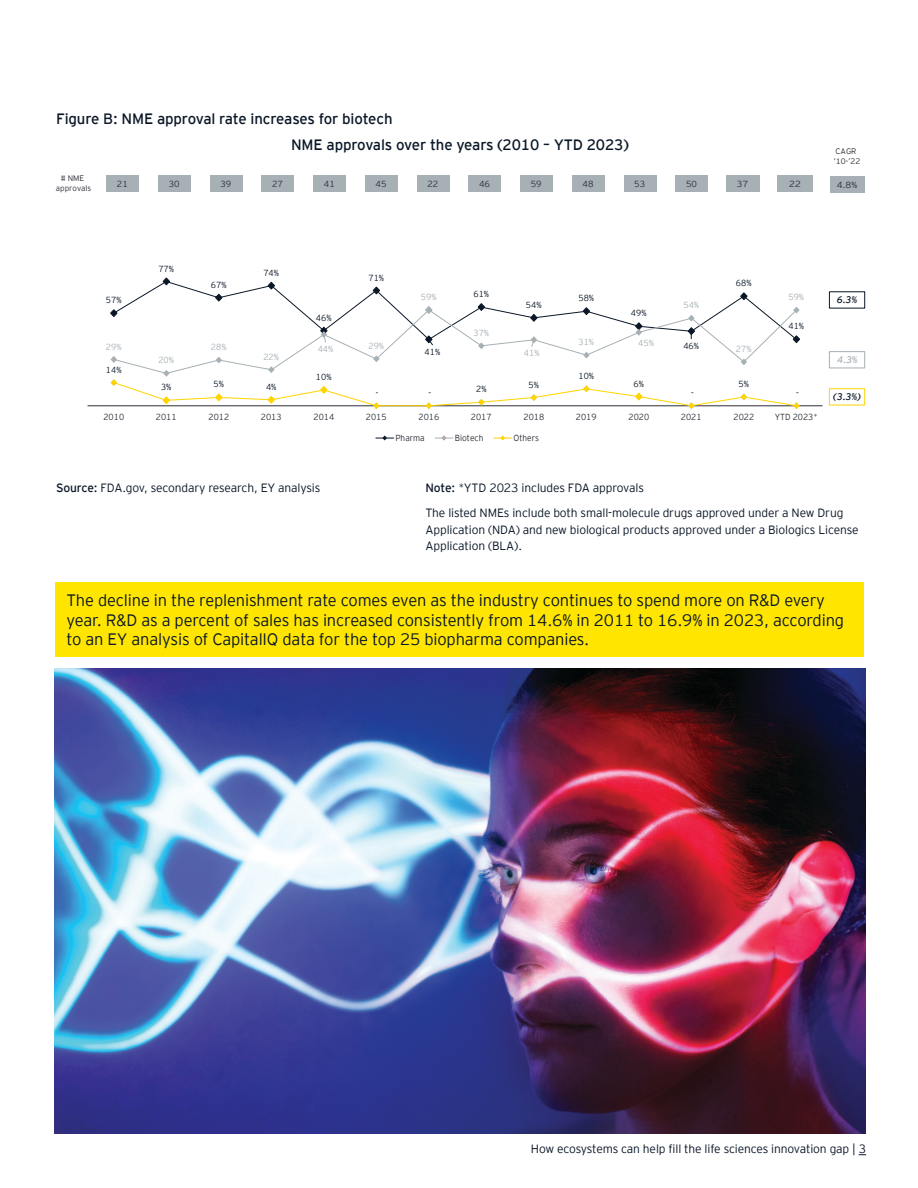
<style>
.page{position:relative;width:918px;height:1188px;background:#fff}
.page>*{position:absolute;margin:0;border:0;box-sizing:border-box;transform-origin:0 0}
.Body_copy{font:300 16.5px/19.5px "EY Interstate";letter-spacing:-.01em;color:#0a1727}
.Subhead_1_Regular{font:15px "EY Interstate";letter-spacing:-.01em;color:#0a1727}
.Body_copy-2{font:300 12px/16.5px "EY Interstate";letter-spacing:-.01em;color:#0a1727}
.t1{font:italic 300 9.6px "EY Interstate";color:#0a1727}
.t2{font:italic 300 9.6px "EY Interstate";color:#a7b0b5}
.t3{font:300 8.85px "EY Interstate";color:#2e2f39;scale:.95 1}
.t4{font:300 8.85px "EY Interstate";letter-spacing:.005em;color:#0a1727;scale:.95 1}
.t5{font:300 8.85px "EY Interstate";letter-spacing:.005em;color:#a7b0b5;scale:.95 1}
.t6{font:300 8.85px "EY Interstate";color:#2e2f39}
.t7{font:300 8.85px "EY Interstate";color:#2e2f39;scale:1.07 1}
.t8{font:300 8.85px "EY Interstate";color:#2e2f39;scale:1.05 1}
.t9{font:300 8.85px "EY Interstate";color:#2e2f39;scale:1.09 1}
.t10{font:300 7.95px/9.6px "EY Interstate";color:#2e2f39;text-align:center}
.s1{font-weight:400}
</style>
<div class="page">
<hr style="left:88px;top:406px;width:735px;height:1px;background:#2e2f39">
<svg style="left:110px;top:278px;width:690px;height:131px"></svg>
<svg style="left:376px;top:436px;width:18px;height:4px"></svg>
<svg style="left:435px;top:436px;width:18px;height:4px"></svg>
<svg style="left:494px;top:436px;width:18px;height:4px"></svg>
<div style="left:829px;top:352px;width:36px;height:16px;border:1px solid #a7b0b5"></div>
<div style="left:829px;top:292px;width:36px;height:16px;border:1px solid #0a1727"></div>
<div style="left:829px;top:389px;width:36px;height:16px;border:1px solid #ffd400"></div>
<div style="left:107px;top:176px;width:32px;height:16px;background:#a7b0b5"></div>
<div style="left:158px;top:176px;width:33px;height:16px;background:#a7b0b5"></div>
<div style="left:210px;top:176px;width:32px;height:16px;background:#a7b0b5"></div>
<div style="left:262px;top:176px;width:32px;height:16px;background:#a7b0b5"></div>
<div style="left:314px;top:176px;width:32px;height:16px;background:#a7b0b5"></div>
<div style="left:365px;top:176px;width:33px;height:16px;background:#a7b0b5"></div>
<div style="left:417px;top:176px;width:32px;height:16px;background:#a7b0b5"></div>
<div style="left:469px;top:176px;width:32px;height:16px;background:#a7b0b5"></div>
<div style="left:520px;top:176px;width:33px;height:16px;background:#a7b0b5"></div>
<div style="left:572px;top:176px;width:33px;height:16px;background:#a7b0b5"></div>
<div style="left:624px;top:176px;width:32px;height:16px;background:#a7b0b5"></div>
<div style="left:676px;top:176px;width:32px;height:16px;background:#a7b0b5"></div>
<div style="left:726px;top:176px;width:34px;height:16px;background:#a7b0b5"></div>
<div style="left:778px;top:176px;width:35px;height:16px;background:#a7b0b5"></div>
<div style="left:830px;top:176px;width:34px;height:16px;background:#a7b0b5"></div>
<div style="left:56px;top:582px;width:808px;height:74px;background:#ffe500"></div>
<img style="left:55px;top:669px;width:810px;height:465px">
<p class="Subhead_1_Regular" style="left:56px;top:108px;width:338px">Figure B: NME approval rate increases for biotech</p>
<p class="Subhead_1_Regular" style="left:291px;top:135px;width:339px">NME approvals over the years (2010 – YTD 2023)</p>
<p class="t10" style="left:834px;top:146px;width:28px;text-align:left">CAGR ’10-’22</p>
<p class="t10" style="left:56px;top:173px;width:37px"># NME approvals</p>
<p class="t6" style="left:117px;top:178px;width:12px">21</p>
<p class="t6" style="left:169px;top:178px;width:12px">30</p>
<p class="t6" style="left:220px;top:178px;width:12px">39</p>
<p class="t6" style="left:272px;top:178px;width:12px">27</p>
<p class="t6" style="left:324px;top:178px;width:12px">41</p>
<p class="t6" style="left:376px;top:178px;width:12px">45</p>
<p class="t6" style="left:427px;top:178px;width:12px">22</p>
<p class="t6" style="left:479px;top:178px;width:12px">46</p>
<p class="t6" style="left:531px;top:178px;width:12px">59</p>
<p class="t6" style="left:583px;top:178px;width:12px">48</p>
<p class="t6" style="left:634px;top:178px;width:12px">53</p>
<p class="t6" style="left:686px;top:178px;width:12px">50</p>
<p class="t8" style="left:737px;top:178px;width:12px">37</p>
<p class="t9" style="left:789px;top:178px;width:12px">22</p>
<p class="t7" style="left:837px;top:178px;width:21px">4.8%</p>
<p class="t4" style="left:106px;top:294px;width:18px">57%</p>
<p class="t5" style="left:106px;top:340px;width:18px">29%</p>
<p class="t4" style="left:106px;top:363px;width:18px">14%</p>
<p class="t4" style="left:158px;top:262px;width:18px">77%</p>
<p class="t5" style="left:158px;top:354px;width:18px">20%</p>
<p class="t4" style="left:211px;top:278px;width:18px">67%</p>
<p class="t5" style="left:211px;top:341px;width:18px">28%</p>
<p class="t4" style="left:263px;top:266px;width:18px">74%</p>
<p class="t5" style="left:263px;top:350px;width:18px">22%</p>
<p class="t4" style="left:161px;top:381px;width:12px">3%</p>
<p class="t4" style="left:214px;top:378px;width:12px">5%</p>
<p class="t4" style="left:266px;top:380px;width:12px">4%</p>
<p class="t4" style="left:316px;top:311px;width:18px">46%</p>
<p class="t4" style="left:368px;top:271px;width:18px">71%</p>
<p class="t5" style="left:318px;top:343px;width:18px">44%</p>
<p class="t5" style="left:368px;top:340px;width:18px">29%</p>
<p class="t4" style="left:316px;top:371px;width:18px">10%</p>
<p class="t5" style="left:421px;top:291px;width:18px">59%</p>
<p class="t4" style="left:425px;top:345px;width:18px">41%</p>
<p class="t4" style="left:376px;top:386px;width:4px">-</p>
<p class="t4" style="left:429px;top:386px;width:4px">-</p>
<p class="t4" style="left:473px;top:288px;width:18px">61%</p>
<p class="t5" style="left:473px;top:326px;width:18px">37%</p>
<p class="t4" style="left:476px;top:383px;width:12px">2%</p>
<p class="t4" style="left:526px;top:298px;width:18px">54%</p>
<p class="t5" style="left:524px;top:347px;width:18px">41%</p>
<p class="t4" style="left:529px;top:378px;width:12px">5%</p>
<p class="t4" style="left:578px;top:292px;width:18px">58%</p>
<p class="t4" style="left:631px;top:307px;width:18px">49%</p>
<p class="t5" style="left:578px;top:336px;width:18px">31%</p>
<p class="t5" style="left:638px;top:336px;width:18px">45%</p>
<p class="t4" style="left:578px;top:369px;width:18px">10%</p>
<p class="t4" style="left:634px;top:377px;width:12px">6%</p>
<p class="t5" style="left:683px;top:299px;width:18px">54%</p>
<p class="t4" style="left:683px;top:339px;width:18px">46%</p>
<p class="t4" style="left:691px;top:386px;width:4px">-</p>
<p class="t4" style="left:736px;top:277px;width:18px">68%</p>
<p class="t5" style="left:736px;top:343px;width:18px">27%</p>
<p class="t4" style="left:739px;top:378px;width:12px">5%</p>
<p class="t5" style="left:788px;top:291px;width:18px">59%</p>
<p class="t4" style="left:788px;top:320px;width:18px">41%</p>
<p class="t4" style="left:796px;top:386px;width:4px">-</p>
<p class="t3" style="left:103px;top:410px;width:23px">2010</p>
<p class="t3" style="left:156px;top:410px;width:23px">2011</p>
<p class="t3" style="left:208px;top:410px;width:23px">2012</p>
<p class="t3" style="left:261px;top:410px;width:23px">2013</p>
<p class="t3" style="left:313px;top:410px;width:23px">2014</p>
<p class="t3" style="left:366px;top:410px;width:23px">2015</p>
<p class="t3" style="left:418px;top:410px;width:23px">2016</p>
<p class="t3" style="left:471px;top:410px;width:23px">2017</p>
<p class="t3" style="left:523px;top:410px;width:23px">2018</p>
<p class="t3" style="left:576px;top:410px;width:23px">2019</p>
<p class="t3" style="left:628px;top:410px;width:23px">2020</p>
<p class="t3" style="left:681px;top:410px;width:23px">2021</p>
<p class="t3" style="left:733px;top:410px;width:23px">2022</p>
<p class="t3" style="left:775px;top:410px;width:47px">YTD 2023*</p>
<p class="t3" style="left:395px;top:431px;width:32px">Pharma</p>
<p class="t3" style="left:455px;top:431px;width:32px">Biotech</p>
<p class="t3" style="left:513px;top:431px;width:28px">Others</p>
<p class="t1" style="left:837px;top:293px;width:22px">6.3%</p>
<p class="t2" style="left:837px;top:353px;width:22px">4.3%</p>
<p class="t1" style="left:833px;top:390px;width:29px">(3.3%)</p>
<p class="Body_copy-2" style="left:56px;top:479px;width:266px"><span class="s1">Source:</span> FDA.gov, secondary research, EY analysis</p>
<p class="Body_copy-2" style="left:426px;top:479px;width:220px"><span class="s1">Note:</span> *YTD 2023 includes FDA approvals</p>
<p class="Body_copy-2" style="left:426px;top:504px;width:435px">The listed NMEs include both small-molecule drugs approved under a New Drug<br>Application (NDA) and new biological products approved under a Biologics License<br>Application (BLA).</p>
<p class="Body_copy" style="left:67px;top:590px;width:779px">The decline in the replenishment rate comes even as the industry continues to spend more on R&amp;D every year. R&amp;D as a percent of sales has increased consistently from 14.6% in 2011 to 16.9% in 2023, according to an EY analysis of CapitalIQ data for the top 25 biopharma companies.</p>
<p class="Body_copy-2" style="left:531px;top:1140px;width:337px">How ecosystems can help fill the life sciences innovation gap | 3</p>
</div>
